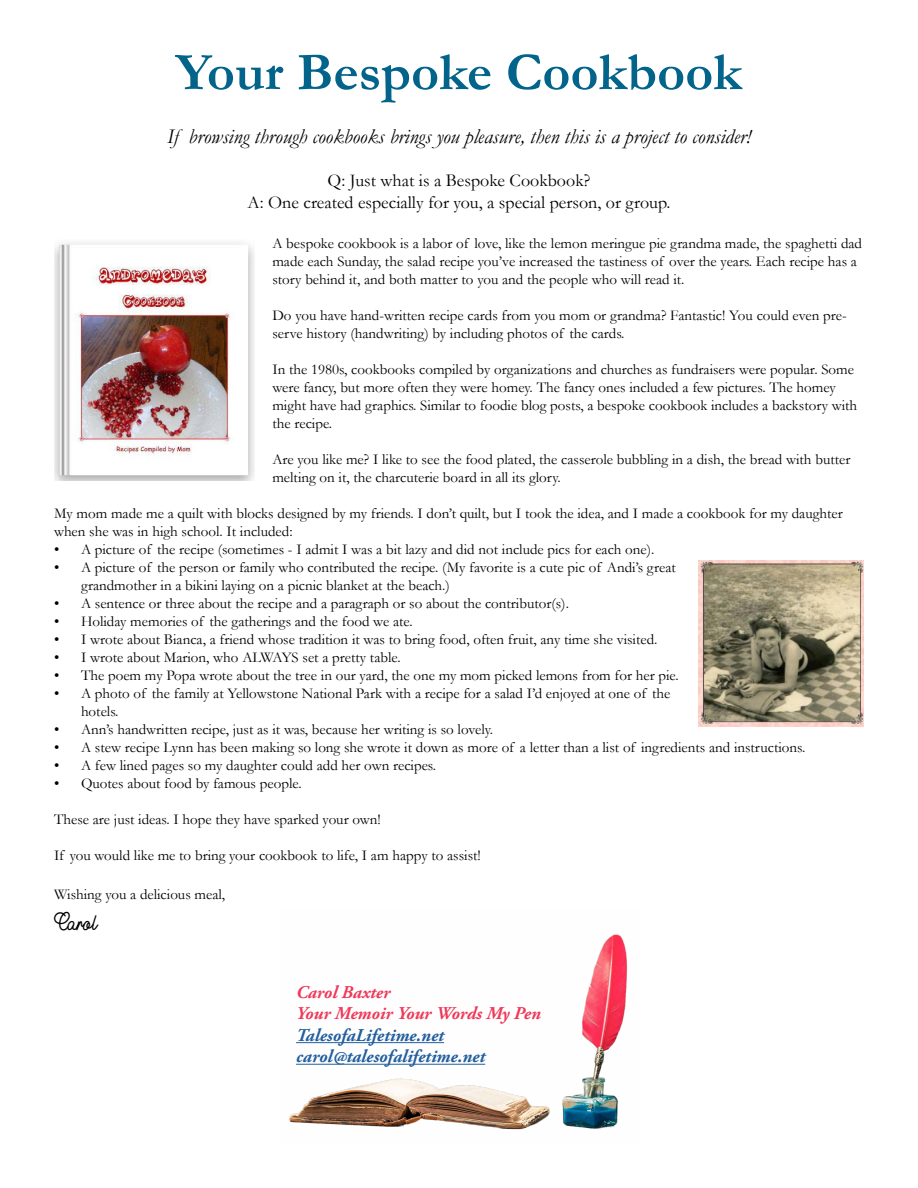
<style>
.page{position:relative;width:918px;height:1188px;background:#fff}
.page>*{position:absolute;margin:0;border:0;box-sizing:border-box;transform-origin:0 0}
.t1{font:700 54px "Garamond";color:#02648b}
.t2{font:25.5px "Buckwheat TC Script";color:#000}
.t3{font:italic 21px "Garamond";color:#000}
.t4{font:18px/21.6px "Garamond";color:#000;text-align:center}
.t5{font:italic 700 18px/21.6px "Adobe Garamond Pro";color:#215e9e}
.t6{font:italic 700 18px/21.6px "Adobe Garamond Pro";color:#ef3959}
.t7{font:15px/18px "Garamond";color:#000}
</style>
<div class="page">
<img style="left:698px;top:560px;width:166px;height:166px">
<img style="left:54px;top:242px;width:200px;height:238px">
<img style="left:289px;top:934px;width:339px;height:196px">
<hr style="left:296px;top:1042px;width:148px;height:1px;background:#215e9e">
<hr style="left:296px;top:1064px;width:189px;height:1px;background:#215e9e">
<h1 class="t1" style="left:176px;top:36px;width:568px">Your Bespoke Cookbook</h1>
<h3 class="t3" style="left:167px;top:122px;width:585px">If browsing through cookbooks brings you pleasure, then this is a project to consider!</h3>
<p class="t4" style="left:248px;top:169px;width:424px">Q: Just what is a Bespoke Cookbook?<br>A: One created especially for you, a special person, or group.</p>
<p class="t7" style="left:272px;top:233px;width:591px">A bespoke cookbook is a labor of love, like the lemon meringue pie grandma made, the spaghetti dad made each Sunday, the salad recipe you’ve increased the tastiness of over the years. Each recipe has a story behind it, and both matter to you and the people who will read it.</p>
<p class="t7" style="left:272px;top:305px;width:576px">Do you have hand-written recipe cards from you mom or grandma? Fantastic! You could even pre&shy;serve history (handwriting) by including photos of the cards.</p>
<p class="t7" style="left:272px;top:359px;width:586px">In the 1980s, cookbooks compiled by organizations and churches as fundraisers were popular. Some were fancy, but more often they were homey. The fancy ones included a few pictures. The homey might have had graphics. Similar to foodie blog posts, a bespoke cookbook includes a backstory with the recipe.</p>
<p class="t7" style="left:272px;top:449px;width:579px">Are you like me? I like to see the food plated, the casserole bubbling in a dish, the bread with butter melting on it, the charcuterie board in all its glory.</p>
<p class="t7" style="left:54px;top:503px;width:790px">My mom made me a quilt with blocks designed by my friends. I don’t quilt, but I took the idea, and I made a cookbook for my daughter when she was in high school. It included:</p>
<p class="t7" style="left:54px;top:539px;width:602px">• A picture of the recipe (sometimes - I admit I was a bit lazy and did not include pics for each one).</p>
<p class="t7" style="left:81px;top:557px;width:596px;text-indent:-27px">• A picture of the person or family who contributed the recipe. (My favorite is a cute pic of Andi’s great grandmother in a bikini laying on a picnic blanket at the beach.)</p>
<p class="t7" style="left:54px;top:593px;width:516px">• A sentence or three about the recipe and a paragraph or so about the contributor(s).</p>
<p class="t7" style="left:54px;top:611px;width:360px">• Holiday memories of the gatherings and the food we ate.</p>
<p class="t7" style="left:54px;top:629px;width:605px">• I wrote about Bianca, a friend whose tradition it was to bring food, often fruit, any time she visited.</p>
<p class="t7" style="left:54px;top:647px;width:348px">• I wrote about Marion, who ALWAYS set a pretty table.</p>
<p class="t7" style="left:54px;top:665px;width:626px">• The poem my Popa wrote about the tree in our yard, the one my mom picked lemons from for her pie.</p>
<p class="t7" style="left:81px;top:683px;width:591px;text-indent:-27px">• A photo of the family at Yellowstone National Park with a recipe for a salad I’d enjoyed at one of the hotels.</p>
<p class="t7" style="left:54px;top:719px;width:441px">• Ann’s handwritten recipe, just as it was, because her writing is so lovely.</p>
<p class="t7" style="left:54px;top:737px;width:753px">• A stew recipe Lynn has been making so long she wrote it down as more of a letter than a list of ingredients and instructions.</p>
<p class="t7" style="left:54px;top:755px;width:384px">• A few lined pages so my daughter could add her own recipes.</p>
<p class="t7" style="left:54px;top:773px;width:249px">• Quotes about food by famous people.</p>
<p class="t7" style="left:54px;top:809px;width:328px">These are just ideas. I hope they have sparked your own!</p>
<p class="t7" style="left:54px;top:845px;width:428px">If you would like me to bring your cookbook to life, I am happy to assist!</p>
<p class="t7" style="left:54px;top:885px;width:173px">Wishing you a delicious meal,</p>
<h2 class="t2" style="left:54px;top:907px;width:45px">Carol</h2>
<p class="t6" style="left:296px;top:982px;width:246px">Carol Baxter<br>Your Memoir Your Words My Pen</p>
<p class="t5" style="left:296px;top:1025px;width:191px">TalesofaLifetime.net carol@talesofalifetime.net</p>
</div>
